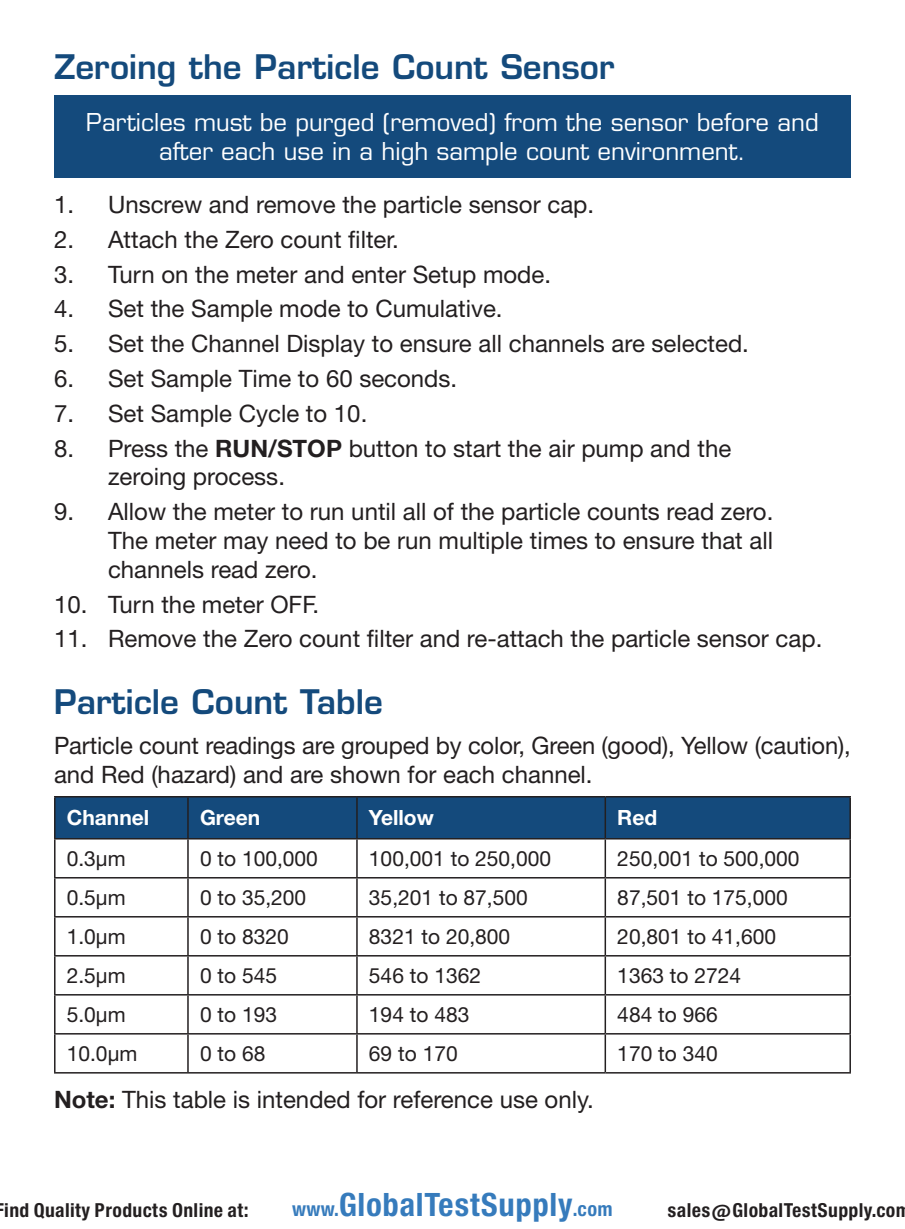
<style>
.page{position:relative;width:905px;height:1229px;background:#fff}
.page>*{position:absolute;margin:0;border:0;box-sizing:border-box;transform-origin:0 0}
.t1{font:600 33px "Eurostile LT Std";color:#144a7c}
.t2{font:30.6px "Europa Gro Nr 2 SBOP Bol Con";letter-spacing:.02em;color:#367bbc}
.t3{font:24px/28.8px "Helvetica Neue LT Std";color:#231f20}
.t4{font:24px/28.8px "Eurostile LT Std";color:#fff;text-align:center}
.t5{font:21px "Helvetica Neue LT Std";color:#231f20}
.t6{font:700 21px "Helvetica Neue LT Std";color:#fff}
.t7{font:18.3px "Europa Gro Nr 2 SBOP Bol Con";letter-spacing:.02em;color:#231f20}
.s1{font-weight:700}
.s2{font-size:18.9px}
</style>
<div class="page">
<div style="left:54px;top:96px;width:796px;height:82px;background:#144a7c"></div>
<div style="left:56px;top:797px;width:793px;height:41px;background:#144a7c"></div>
<hr style="left:187px;top:797px;width:2px;height:41px;background:#231f20">
<hr style="left:356px;top:797px;width:2px;height:41px;background:#231f20">
<hr style="left:604px;top:797px;width:2px;height:41px;background:#231f20">
<hr style="left:187px;top:839px;width:2px;height:38px;background:#231f20">
<hr style="left:356px;top:839px;width:2px;height:38px;background:#231f20">
<hr style="left:604px;top:839px;width:2px;height:38px;background:#231f20">
<hr style="left:54px;top:877px;width:134px;height:1px;background:#231f20">
<hr style="left:188px;top:877px;width:169px;height:1px;background:#231f20">
<hr style="left:187px;top:878px;width:2px;height:38px;background:#231f20">
<hr style="left:357px;top:877px;width:248px;height:1px;background:#231f20">
<hr style="left:356px;top:878px;width:2px;height:38px;background:#231f20">
<hr style="left:605px;top:877px;width:246px;height:1px;background:#231f20">
<hr style="left:604px;top:878px;width:2px;height:38px;background:#231f20">
<hr style="left:54px;top:916px;width:134px;height:1px;background:#231f20">
<hr style="left:188px;top:916px;width:169px;height:1px;background:#231f20">
<hr style="left:187px;top:917px;width:2px;height:38px;background:#231f20">
<hr style="left:357px;top:916px;width:248px;height:1px;background:#231f20">
<hr style="left:356px;top:917px;width:2px;height:38px;background:#231f20">
<hr style="left:605px;top:916px;width:246px;height:1px;background:#231f20">
<hr style="left:604px;top:917px;width:2px;height:38px;background:#231f20">
<hr style="left:54px;top:955px;width:134px;height:1px;background:#231f20">
<hr style="left:188px;top:955px;width:169px;height:1px;background:#231f20">
<hr style="left:187px;top:956px;width:2px;height:38px;background:#231f20">
<hr style="left:357px;top:955px;width:248px;height:1px;background:#231f20">
<hr style="left:356px;top:956px;width:2px;height:38px;background:#231f20">
<hr style="left:605px;top:955px;width:246px;height:1px;background:#231f20">
<hr style="left:604px;top:956px;width:2px;height:38px;background:#231f20">
<hr style="left:54px;top:994px;width:134px;height:1px;background:#231f20">
<hr style="left:188px;top:994px;width:169px;height:1px;background:#231f20">
<hr style="left:187px;top:995px;width:2px;height:38px;background:#231f20">
<hr style="left:357px;top:994px;width:248px;height:1px;background:#231f20">
<hr style="left:356px;top:995px;width:2px;height:38px;background:#231f20">
<hr style="left:605px;top:994px;width:246px;height:1px;background:#231f20">
<hr style="left:604px;top:995px;width:2px;height:38px;background:#231f20">
<hr style="left:54px;top:1033px;width:134px;height:1px;background:#231f20">
<hr style="left:188px;top:1033px;width:169px;height:1px;background:#231f20">
<hr style="left:187px;top:1034px;width:2px;height:38px;background:#231f20">
<hr style="left:357px;top:1033px;width:248px;height:1px;background:#231f20">
<hr style="left:356px;top:1034px;width:2px;height:38px;background:#231f20">
<hr style="left:605px;top:1033px;width:246px;height:1px;background:#231f20">
<hr style="left:604px;top:1034px;width:2px;height:38px;background:#231f20">
<hr style="left:54px;top:796px;width:134px;height:1px;background:#231f20">
<hr style="left:54px;top:797px;width:2px;height:41px;background:#231f20">
<hr style="left:188px;top:796px;width:169px;height:1px;background:#231f20">
<hr style="left:357px;top:796px;width:248px;height:1px;background:#231f20">
<hr style="left:605px;top:796px;width:246px;height:1px;background:#231f20">
<hr style="left:849px;top:797px;width:1px;height:41px;background:#231f20">
<hr style="left:54px;top:838px;width:134px;height:1px;background:#231f20">
<hr style="left:188px;top:838px;width:169px;height:1px;background:#231f20">
<hr style="left:357px;top:838px;width:248px;height:1px;background:#231f20">
<hr style="left:605px;top:838px;width:246px;height:1px;background:#231f20">
<hr style="left:54px;top:839px;width:2px;height:38px;background:#231f20">
<hr style="left:849px;top:839px;width:1px;height:38px;background:#231f20">
<hr style="left:54px;top:878px;width:2px;height:38px;background:#231f20">
<hr style="left:849px;top:878px;width:1px;height:38px;background:#231f20">
<hr style="left:54px;top:917px;width:2px;height:38px;background:#231f20">
<hr style="left:849px;top:917px;width:1px;height:38px;background:#231f20">
<hr style="left:54px;top:956px;width:2px;height:38px;background:#231f20">
<hr style="left:849px;top:956px;width:1px;height:38px;background:#231f20">
<hr style="left:54px;top:995px;width:2px;height:38px;background:#231f20">
<hr style="left:849px;top:995px;width:1px;height:38px;background:#231f20">
<hr style="left:54px;top:1034px;width:2px;height:38px;background:#231f20">
<hr style="left:849px;top:1034px;width:1px;height:38px;background:#231f20">
<hr style="left:54px;top:1072px;width:134px;height:1px;background:#231f20">
<hr style="left:188px;top:1072px;width:169px;height:1px;background:#231f20">
<hr style="left:357px;top:1072px;width:248px;height:1px;background:#231f20">
<hr style="left:605px;top:1072px;width:246px;height:1px;background:#231f20">
<h1 class="t1" style="left:54px;top:46px;width:562px">Zeroing the Particle Count Sensor</h1>
<p class="t4" style="left:86px;top:108px;width:734px">Particles must be purged (removed) from the sensor before and after each use in a high sample count environment.</p>
<p class="t3" style="left:54px;top:190px;width:541px">1. Unscrew and remove the particle sensor cap.</p>
<p class="t3" style="left:54px;top:224px;width:346px">2. Attach the Zero count filter.</p>
<p class="t3" style="left:54px;top:259px;width:498px">3. Turn on the meter and enter Setup mode.</p>
<p class="t3" style="left:54px;top:294px;width:450px">4. Set the Sample mode to Cumulative.</p>
<p class="t3" style="left:54px;top:329px;width:696px">5. Set the Channel Display to ensure all channels are selected.</p>
<p class="t3" style="left:54px;top:364px;width:405px">6. Set Sample Time to 60 seconds.</p>
<p class="t3" style="left:54px;top:398px;width:315px">7. Set Sample Cycle to 10.</p>
<p class="t3" style="left:108px;top:433px;width:624px;text-indent:-54px">8. Press the <span class="s1">RUN/STOP</span> button to start the air pump and the zeroing process.</p>
<p class="t3" style="left:108px;top:497px;width:666px;text-align:justify;text-indent:-54px">9. Allow the meter to run until all of the particle counts read zero.<br>The meter may need to be run multiple times to ensure that all channels read zero.</p>
<p class="t3" style="left:54px;top:589px;width:266px">10. Turn the meter OFF.</p>
<p class="t3" style="left:54px;top:624px;width:769px">11. Remove the Zero count filter and re-attach the particle sensor cap.</p>
<h1 class="t1" style="left:54px;top:681px;width:330px">Particle Count Table</h1>
<p class="t3" style="left:54px;top:730px;width:798px">Particle count readings are grouped by color, Green (good), Yellow (caution), and Red (hazard) and are shown for each channel.</p>
<p class="t6" style="left:67px;top:804px;width:84px">Channel</p>
<p class="t6" style="left:200px;top:804px;width:62px">Green</p>
<p class="t6" style="left:369px;top:804px;width:66px">Yellow</p>
<p class="t6" style="left:617px;top:804px;width:42px">Red</p>
<p class="t5" style="left:67px;top:845px;width:60px">0.3μm</p>
<p class="t5" style="left:200px;top:845px;width:119px">0 to 100,000</p>
<p class="t5" style="left:369px;top:845px;width:184px">100,001 to 250,000</p>
<p class="t5" style="left:617px;top:845px;width:184px">250,001 to 500,000</p>
<p class="t5" style="left:67px;top:884px;width:60px">0.5μm</p>
<p class="t5" style="left:200px;top:884px;width:108px">0 to 35,200</p>
<p class="t5" style="left:369px;top:884px;width:160px">35,201 to 87,500</p>
<p class="t5" style="left:617px;top:884px;width:172px">87,501 to 175,000</p>
<p class="t5" style="left:67px;top:923px;width:60px">1.0μm</p>
<p class="t5" style="left:200px;top:923px;width:90px">0 to 8320</p>
<p class="t5" style="left:369px;top:923px;width:143px">8321 to 20,800</p>
<p class="t5" style="left:617px;top:923px;width:160px">20,801 to 41,600</p>
<p class="t5" style="left:67px;top:962px;width:60px">2.5μm</p>
<p class="t5" style="left:200px;top:962px;width:79px">0 to 545</p>
<p class="t5" style="left:369px;top:962px;width:114px">546 to 1362</p>
<p class="t5" style="left:617px;top:962px;width:125px">1363 to 2724</p>
<p class="t5" style="left:67px;top:1001px;width:60px">5.0μm</p>
<p class="t5" style="left:200px;top:1001px;width:79px">0 to 193</p>
<p class="t5" style="left:369px;top:1001px;width:102px">194 to 483</p>
<p class="t5" style="left:617px;top:1001px;width:102px">484 to 966</p>
<p class="t5" style="left:67px;top:1040px;width:72px">10.0μm</p>
<p class="t5" style="left:200px;top:1040px;width:67px">0 to 68</p>
<p class="t5" style="left:369px;top:1040px;width:90px">69 to 170</p>
<p class="t5" style="left:617px;top:1040px;width:102px">170 to 340</p>
<p class="t3" style="left:54px;top:1085px;width:541px"><span class="s1">Note:</span> This table is intended for reference use only.</p>
<p class="t7" style="left:4px;top:1198px;width:245px">ind Quality Products Online at:</p>
<p class="t2" style="left:292px;top:1186px;width:322px"><span class="s2">www.</span>GlobalTestSupply<span class="s2">.com</span></p>
<p class="t7" style="left:667px;top:1198px;width:244px">sales@GlobalTestSupply.com</p>
</div>
